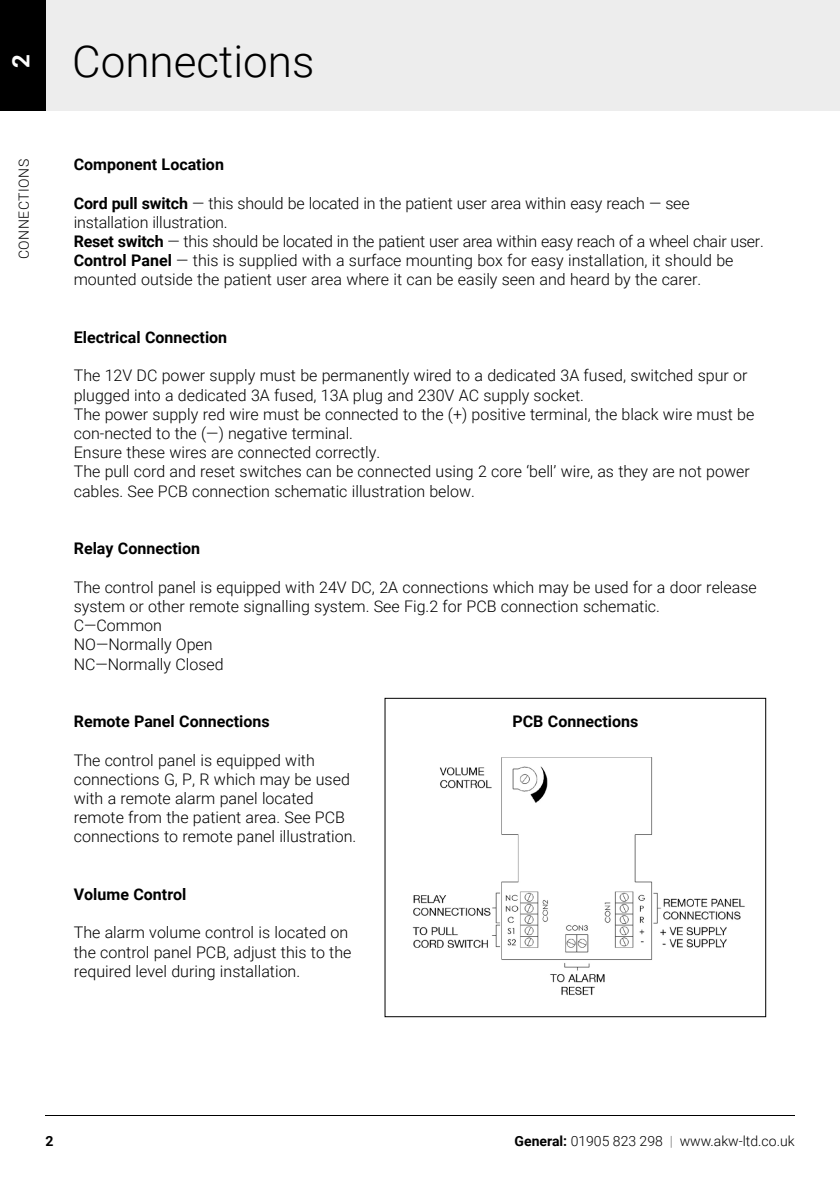
<style>
.page{position:relative;width:840px;height:1191px;background:#fff}
.page>*{position:absolute;margin:0;border:0;box-sizing:border-box;transform-origin:0 0}
.t1{font:300 44px "Roboto";color:#000}
.t2{font:700 24px "Roboto";color:#fdfdfd}
.t3{font:300 16px/19.2px "Roboto";color:#000}
.t4{font:700 16px "Roboto";color:#000}
.t5{font:300 14px "Roboto";color:#000}
.t6{font:300 14px "Roboto";letter-spacing:.035em;color:#000}
.t7{font:700 14px "Roboto";color:#000}
.s1{font-weight:700}
.s2{color:#767676}
</style>
<div class="page">
<div style="left:0;top:0;width:839px;height:111px;background:#ededed"></div>
<div style="left:0;top:0;width:46px;height:111px;background:#000"></div>
<hr style="left:45px;top:1114px;width:749px;height:1px;background:#000">
<img style="left:412px;top:757px;width:333px;height:238px">
<div style="left:384px;top:698px;width:381px;height:319px;border:1px solid #000"></div>
<h2 class="t2" style="left:4px;top:68px;width:15px;rotate:-90deg">2</h2>
<p class="t6" style="left:14px;top:259px;width:100px;rotate:-90deg">Connections</p>
<h1 class="t1" style="left:72px;top:31px;width:243px">Connections</h1>
<p class="t4" style="left:74px;top:153px;width:152px">Component Location</p>
<p class="t3" style="left:74px;top:193px;width:691px"><span class="s1">Cord pull switch</span> — this should be located in the patient user area within easy reach — see installation illustration.<br><span class="s1">Reset switch</span> — this should be located in the patient user area within easy reach of a wheel chair user.<br><span class="s1">Control Panel</span> — this is supplied with a surface mounting box for easy installation, it should be mounted outside the patient user area where it can be easily seen and heard by the carer.</p>
<p class="t4" style="left:74px;top:326px;width:155px">Electrical Connection</p>
<p class="t3" style="left:74px;top:365px;width:675px">The 12V DC power supply must be permanently wired to a dedicated 3A fused, switched spur or plugged into a dedicated 3A fused, 13A plug and 230V AC supply socket.</p>
<p class="t3" style="left:74px;top:404px;width:681px">The power supply red wire must be connected to the (+) positive terminal, the black wire must be con-nected to the (—) negative terminal.</p>
<p class="t3" style="left:74px;top:442px;width:677px">Ensure these wires are connected correctly.<br>The pull cord and reset switches can be connected using 2 core ‘bell’ wire, as they are not power cables. See PCB connection schematic illustration below.</p>
<p class="t4" style="left:74px;top:537px;width:128px">Relay Connection</p>
<p class="t3" style="left:74px;top:577px;width:684px">The control panel is equipped with 24V DC, 2A connections which may be used for a door release system or other remote signalling system. See Fig.2 for PCB connection schematic.</p>
<p class="t3" style="left:74px;top:615px;width:151px">C—Common<br>NO—Normally Open<br>N C—Normally Closed</p>
<p class="t4" style="left:74px;top:710px;width:197px">Remote Panel Connections</p>
<p class="t3" style="left:74px;top:749px;width:284px">The control panel is equipped with connections G, P, R which may be used with a remote alarm panel located remote from the patient area. See PCB connections to remote panel illustration.</p>
<p class="t4" style="left:74px;top:883px;width:114px">Volume Control</p>
<p class="t3" style="left:74px;top:922px;width:279px">The alarm volume control is located on the control panel PCB, adjust this to the required level during installation.</p>
<p class="t4" style="left:512px;top:710px;width:127px">PCB Connections</p>
<p class="t7" style="left:45px;top:1130px;width:10px">2</p>
<p class="t5" style="left:514px;top:1130px;width:281px"><span class="s1">General:</span> 01905 823 298 <span class="s2">|</span> www.akw-ltd.co.uk</p>
</div>
